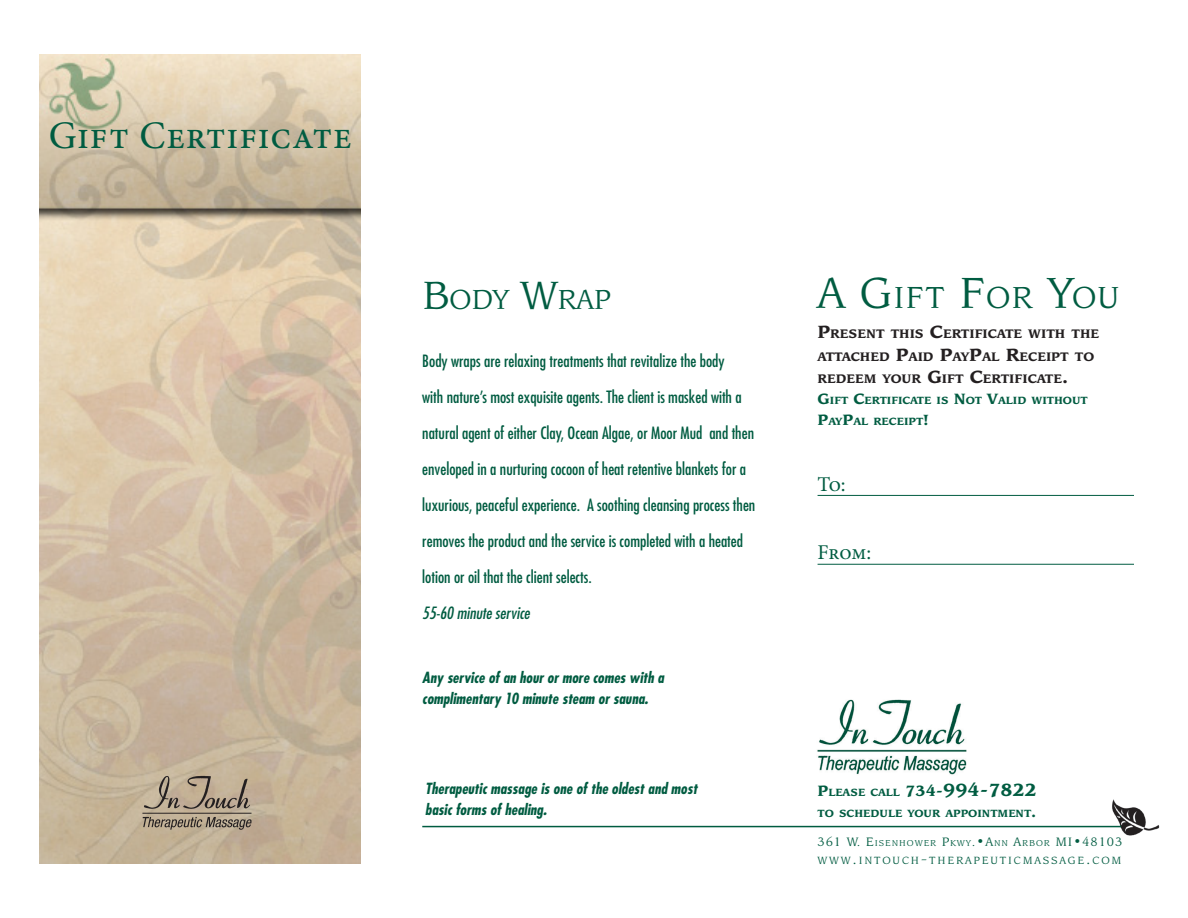
<style>
.page{position:relative;width:1188px;height:918px;background:#fff}
.page>*{position:absolute;margin:0;border:0;box-sizing:border-box;transform-origin:0 0}
.t1{font:39px "Minion Pro";letter-spacing:.02em;color:#005c41}
.t2{font:33.6px "Leawood IT Cby BT";letter-spacing:.03em;color:#005c41}
.Package_Title{font:30.45px "Leawood IT Cby BT";letter-spacing:-.005em;color:#005c41}
.t3{font:21px "Minion Pro";letter-spacing:-.01em;color:#005c41}
.t4{font:condensed 16.5px/36px "Futura";color:#005c41}
.t5{font:italic condensed 16.5px "Futura";color:#005c41}
.t6{font:italic 700 condensed 15px/21px "Futura";color:#005c41}
.t7{font:700 13.65px/22.5px "Leawood IT Cby BT";color:#231f20}
.t8{font:13.5px "Leawood IT Cby BT";letter-spacing:.07em;color:#005c41}
.t9{font:700 11.55px/21px "Leawood IT Cby BT";color:#005c41}
.t10{font:11.55px "Leawood IT Cby BT";letter-spacing:.155em;color:#005c41}
.s1{font-size:43.5px}
.s2{font-size:48px}
.s3{font-size:19.5px}
.s4{font-size:16.5px}
.s5{font-size:9.45px}
</style>
<div class="page">
<img style="left:1108px;top:799px;width:52px;height:37px">
<img style="left:40px;top:54px;width:321px;height:810px">
<hr style="left:422px;top:826px;width:699px;height:1px;background:#005c41">
<hr style="left:818px;top:495px;width:316px;height:1px;background:#005c41">
<hr style="left:818px;top:564px;width:316px;height:1px;background:#005c41">
<img style="left:817px;top:699px;width:150px;height:76px">
<img style="left:138px;top:770px;width:122px;height:66px">
<h1 class="t1" style="left:49px;top:110px;width:305px">Gift Certificate</h1>
<p class="Package_Title" style="left:422px;top:282px;width:190px"><span class="s1">B</span>ODY <span class="s1">W</span>RAP</p>
<p class="t4" style="left:422px;top:342px;width:335px">Body wraps are relaxing treatments that revitalize the body<br>with nature’s most exquisite agents. The client is masked with a natural agent of either Clay, Ocean Algae, or Moor Mud and then enveloped in a nurturing cocoon of heat retentive blankets for a luxurious, peaceful experience. A soothing cleansing process then removes the product and the service is completed with a heated lotion or oil that the client selects.</p>
<p class="t5" style="left:422px;top:602px;width:109px">55-60 minute service</p>
<p class="t6" style="left:422px;top:667px;width:243px">Any service of an hour or more comes with a complimentary 10 minute steam or sauna.</p>
<p class="t6" style="left:425px;top:777px;width:274px">Therapeutic massage is one of the oldest and most basic forms of healing.</p>
<h2 class="t2" style="left:818px;top:278px;width:304px"><span class="s2">A G</span>IFT <span class="s2">F</span>OR <span class="s2">Y</span>OU</h2>
<p class="t7" style="left:818px;top:323px;width:283px"><span class="s3">P</span>RESENT THIS <span class="s3">C</span>ERTIFICATE WITH THE<br>ATTACHED <span class="s3">P</span>AID <span class="s3">P</span>AY<span class="s3">P</span>AL <span class="s3">R</span>ECEIPT TO<br>REDEEM YOUR <span class="s3">G</span>IFT <span class="s3">C</span>ERTIFICATE<span class="s3">.</span></p>
<p class="t9" style="left:818px;top:390px;width:272px"><span class="s4">G</span>IFT <span class="s4">C</span>ERTIFICATE IS <span class="s4">N</span>OT <span class="s4">V</span>ALID WITHOUT<br><span class="s4">P</span>AY<span class="s4">P</span>AL RECEIPT<span class="s4">!</span></p>
<p class="t3" style="left:818px;top:470px;width:30px">To:</p>
<p class="t3" style="left:818px;top:538px;width:55px">From:</p>
<p class="t9" style="left:818px;top:781px;width:221px"><span class="s4">P</span>LEASE CALL <span class="s4">734-</span><span class="s3">994-7822<br></span>TO SCHEDULE YOUR APPOINTMENT<span class="s4">.</span></p>
<p class="t8" style="left:818px;top:833px;width:306px">361 W. E<span class="s5">ISENHOWER</span> P<span class="s5">KWY</span>.•A<span class="s5">NN</span> A<span class="s5">RBOR</span> MI•48103</p>
<p class="t10" style="left:818px;top:853px;width:13px">WWW</p>
<p class="t10" style="left:853px;top:853px;width:122px"><span class="s4">.</span>INTOUCH<span class="s4">-</span>THERAPE</p>
<p class="t10" style="left:991px;top:853px;width:131px">UTICMA SSAGE<span class="s4">.</span>COM</p>
</div>
